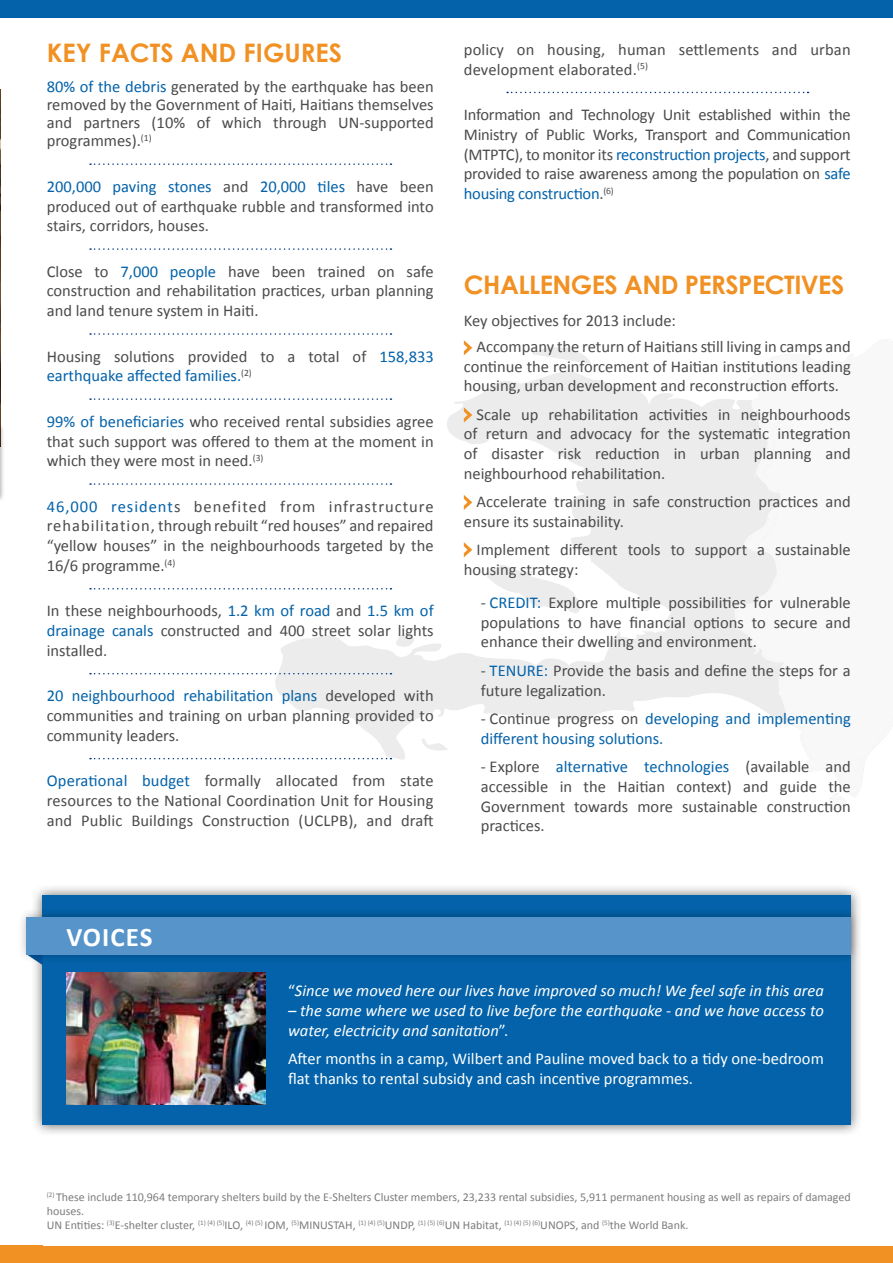
<style>
.page{position:relative;width:893px;height:1263px;background:#fff}
.page>*{position:absolute;margin:0;border:0;box-sizing:border-box;transform-origin:0 0}
.t1{font:700 27px "Calibri";letter-spacing:.04em;color:#fff}
.t2{font:700 25.5px "Century Gothic";letter-spacing:-.02em;color:#f19123}
.t3{font:700 25.5px "Century Gothic";color:#f19123}
.t4{font:16.5px/19.8px "Calibri";color:#4b4b4d;text-align:justify}
.t5{font:italic 16.5px/19.8px "Calibri";color:#fff}
.t6{font:16.5px/19.8px "Calibri";color:#fff}
.t7{font:16.5px/19.8px "Calibri";color:#0362a9}
.t8{font:12px/14.4px "Calibri";color:#7b7c7e}
.s1{color:#0362a9}
.s2{color:#4b4b4d}
.s3{font-style:normal}
</style>
<div class="page">
<svg style="left:274px;top:340px;width:459px;height:420px"></svg>
<svg style="left:671px;top:694px;width:18px;height:3px"></svg>
<svg style="left:591px;top:559px;width:29px;height:27px"></svg>
<svg style="left:565px;top:371px;width:19px;height:5px"></svg>
<svg style="left:564px;top:495px;width:20px;height:31px"></svg>
<svg style="left:578px;top:469px;width:15px;height:14px"></svg>
<svg style="left:685px;top:409px;width:13px;height:35px"></svg>
<svg style="left:533px;top:342px;width:58px;height:21px"></svg>
<svg style="left:421px;top:738px;width:27px;height:13px"></svg>
<svg style="left:392px;top:635px;width:22px;height:12px"></svg>
<svg style="left:487px;top:559px;width:93px;height:54px"></svg>
<svg style="left:604px;top:628px;width:18px;height:20px"></svg>
<svg style="left:733px;top:343px;width:143px;height:75px"></svg>
<svg style="left:637px;top:595px;width:15px;height:18px"></svg>
<svg style="left:709px;top:418px;width:184px;height:376px"></svg>
<div style="left:0;top:1246px;width:893px;height:17px;background:#f19123"></div>
<div style="left:0;top:0;width:893px;height:17px;background:#0362a9"></div>
<div style="left:31px;top:883px;width:831px;height:253px;background:#000;opacity:.59"></div>
<div style="left:43px;top:895px;width:808px;height:230px;background:#0362a9"></div>
<svg style="left:31px;top:964px;width:12px;height:1px"></svg>
<img style="left:0;top:89px;width:1px;height:334px">
<div style="left:0;top:423px;width:5px;height:79px;background:#000;opacity:.33"></div>
<img style="left:66px;top:973px;width:200px;height:132px">
<div style="left:17px;top:907px;width:843px;height:57px;background:#000;opacity:.31"></div>
<div style="left:27px;top:917px;width:824px;height:37px;background:#5694ca"></div>
<svg style="left:90px;top:163px;width:301px;height:2px"></svg>
<svg style="left:90px;top:248px;width:301px;height:2px"></svg>
<svg style="left:90px;top:333px;width:301px;height:2px"></svg>
<svg style="left:90px;top:398px;width:301px;height:2px"></svg>
<svg style="left:90px;top:483px;width:301px;height:2px"></svg>
<svg style="left:90px;top:588px;width:301px;height:1px"></svg>
<svg style="left:90px;top:673px;width:301px;height:1px"></svg>
<svg style="left:90px;top:758px;width:301px;height:1px"></svg>
<svg style="left:464px;top:407px;width:8px;height:16px"></svg>
<svg style="left:464px;top:340px;width:8px;height:15px"></svg>
<svg style="left:464px;top:495px;width:8px;height:15px"></svg>
<svg style="left:464px;top:542px;width:8px;height:15px"></svg>
<svg style="left:507px;top:92px;width:301px;height:1px"></svg>
<h2 class="t3" style="left:47px;top:36px;width:297px">KEY FACTS AND FIGURES</h2>
<p class="t4" style="left:47px;top:77px;width:388px;line-height:18px"><span class="s1">80% of the debris</span> generated by the earthquake has been removed by the Government of Haiti, Haitians themselves and partners (10% of which through UN-supported programmes).<sup>(1)</sup></p>
<p class="t4" style="left:47px;top:176px;width:388px"><span class="s1">200,000 paving stones</span> and <span class="s1">20,000 tiles</span> have been produced out of earthquake rubble and transformed into stairs, corridors, houses.</p>
<p class="t4" style="left:47px;top:260px;width:388px">Close to <span class="s1">7,000 people</span> have been trained on safe construction and rehabilitation practices, urban planning and land tenure system in Haiti.</p>
<p class="t4" style="left:47px;top:345px;width:388px">Housing solutions provided to a total of <span class="s1">158,833 earthquake affected families.</span><sup>(2)</sup></p>
<p class="t4" style="left:47px;top:410px;width:388px"><span class="s1">99% of beneficiaries</span> who received rental subsidies agree that such support was offered to them at the moment in which they were most in need.<sup>(3)</sup></p>
<p class="t4" style="left:47px;top:495px;width:388px"><span class="s1">46,000 resident</span>s benefited from infrastructure rehabilitation, through rebuilt “red houses” and repaired “yellow houses” in the neighbourhoods targeted by the 16/6 programme.<sup>(4)</sup></p>
<p class="t4" style="left:47px;top:600px;width:388px">In these neighbourhoods, <span class="s1">1.2 km of road</span> and <span class="s1">1.5 km of drainage canals</span> constructed and 400 street solar lights installed.</p>
<p class="t4" style="left:47px;top:685px;width:388px"><span class="s1">20 neighbourhood rehabilitation plans</span> developed with communities and training on urban planning provided to community leaders.</p>
<p class="t4" style="left:47px;top:770px;width:388px"><span class="s1">Operational budget</span> formally allocated from state resources to the National Coordination Unit for Housing and Public Buildings Construction (UCLPB), and draft</p>
<p class="t4" style="left:464px;top:39px;width:388px">policy on housing, human settlements and urban development elaborated.<sup>(5)</sup></p>
<p class="t4" style="left:464px;top:104px;width:388px">Information and Technology Unit established within the Ministry of Public Works, Transport and Communication (MTPTC), to monitor its <span class="s1">reconstruction projects</span>, and support provided to raise awareness among the population on <span class="s1">safe housing construction</span>.<sup>(6)</sup></p>
<h2 class="t2" style="left:464px;top:268px;width:382px">CHALLENGES AND PERSPECTIVES</h2>
<p class="t4" style="left:477px;top:307px;width:376px;line-height:25.5px;text-indent:-13px">Key objectives for 2013 include:<br>Accompany the return of Haitians still living in camps and</p>
<p class="t4" style="left:464px;top:355px;width:388px">continue the reinforcement of Haitian institutions leading housing, urban development and reconstruction efforts.</p>
<p class="t4" style="left:464px;top:403px;width:388px;text-indent:13px">Scale up rehabilitation activities in neighbourhoods of return and advocacy for the systematic integration of disaster risk reduction in urban planning and neighbourhood rehabilitation.</p>
<p class="t4" style="left:464px;top:491px;width:388px;text-indent:13px">Accelerate training in safe construction practices and ensure its sustainability.</p>
<p class="t4" style="left:464px;top:539px;width:388px;text-indent:13px">Implement different tools to support a sustainable housing strategy:</p>
<p class="t4" style="left:481px;top:592px;width:371px">- <span class="s1">CREDIT:</span> Explore multiple possibilities for vulnerable populations to have financial options to secure and enhance their dwelling and environment.</p>
<p class="t4" style="left:481px;top:659px;width:371px">- <span class="s1">TENU RE:</span> Provide the basis and define the steps for a future legalization.</p>
<p class="t7" style="left:481px;top:708px;width:371px"><span class="s2">- Continue progress on</span> developing and implementing different housing solutions.</p>
<p class="t4" style="left:481px;top:756px;width:371px">- Explore <span class="s1">alternative technologies</span> (available and accessible in the Haitian context) and guide the Government towards more sustainable construction practices.</p>
<h1 class="t1" style="left:66px;top:920px;width:88px">VOICES</h1>
<p class="t5" style="left:288px;top:980px;width:537px"><span class="s3">“</span>Since we moved here our lives have improved so much! We feel safe in this area</p>
<p class="t5" style="left:288px;top:1000px;width:537px">– the same where we used to live before the earthquake - and we have access to water, electricity and sanitation<span class="s3">”.</span></p>
<p class="t6" style="left:288px;top:1048px;width:537px">After months in a camp, Wilbert and Pauline moved back to a tidy one-bedroom flat thanks to rental subsidy and cash incentive programmes.</p>
<p class="t8" style="left:47px;top:1189px;width:805px"><sup>(2)</sup> These include 110,964 temporary shelters build by the E-Shelters Cluster members, 23,233 rental subsidies, 5,911 permanent housing as well as repairs of damaged houses.<br>UN Entities: <sup>(3)</sup>E-shelter cluster, <sup>(1)</sup> <sup>(4)</sup> <sup>(5)</sup>ILO, <sup>(4)</sup> <sup>(5)</sup> IOM, <sup>(5)</sup>MINUSTAH, <sup>(1)</sup> <sup>(4)</sup> <sup>(5)</sup>UNDP, <sup>(1)</sup> <sup>(5)</sup> <sup>(6)</sup>UN Habitat, <sup>(1)</sup> <sup>(4)</sup> <sup>(5)</sup> <sup>(6)</sup>UNOPS, and <sup>(5)</sup>the World Bank.</p>
</div>
